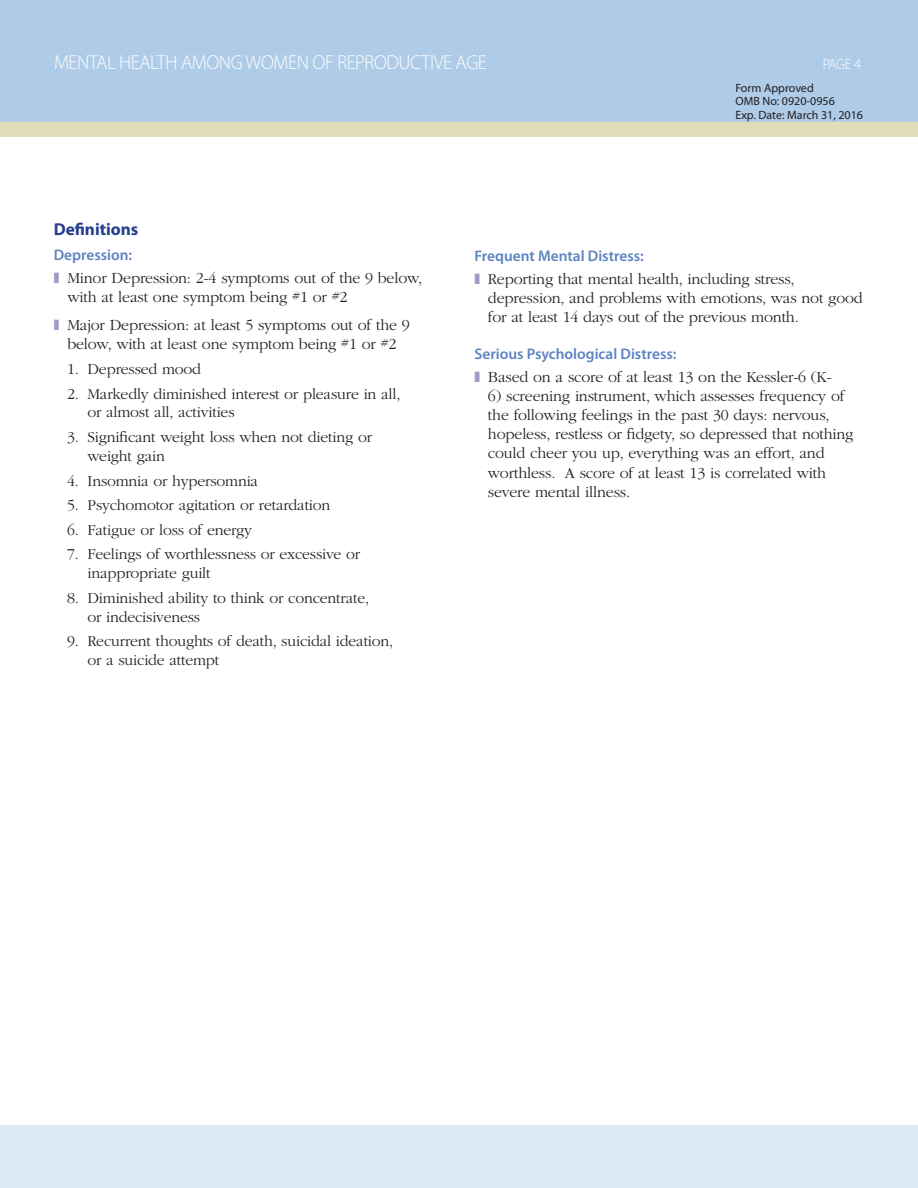
<style>
.page{position:relative;width:918px;height:1188px;background:#fff}
.page>*{position:absolute;margin:0;border:0;box-sizing:border-box;transform-origin:0 0}
.t1{font:300 20.25px "Myriad Pro";letter-spacing:-.02em;color:#fff;scale:.95 1}
.t2{font:700 17.25px "Myriad Pro";color:#253f8e}
.t3{font:300 15.9px/19px "ITC Garamond Std";letter-spacing:-.01em;color:#231f20}
.t4{font:300 15.75px/18.9px "ITC Garamond Std";letter-spacing:-.01em;color:#231f20}
.t5{font:600 15.3px "Myriad Pro";color:#5d83c2}
.t6{font:300 15px "Myriad Pro";color:#fff;scale:.95 1}
.t7{font:12px/13.5px "Myriad Pro";color:#231f20}
.s1{color:#9b9bc6}
</style>
<div class="page">
<div style="left:0;top:0;width:917px;height:122px;background:#aecbe8"></div>
<div style="left:1px;top:1125px;width:917px;height:63px;background:#ddeaf6"></div>
<div style="left:0;top:122px;width:918px;height:14px;background:#dfdeb8"></div>
<p class="t1" style="left:54px;top:51px;width:457px">MENTAL HEALTH AMONG WOMEN OF REPRODUCTIVE AGE</p>
<p class="t6" style="left:823px;top:56px;width:42px">PAGE 4</p>
<p class="t2" style="left:54px;top:218px;width:86px">Definitions</p>
<p class="t5" style="left:54px;top:245px;width:80px">Depression:</p>
<p class="t3" style="left:67px;top:269px;width:357px;text-indent:-14px"><span class="s1">❚❚</span> Minor Depression: 2-4 symptoms out of the 9 below, with at least one symptom being #1 or #2</p>
<p class="t3" style="left:54px;top:316px;width:358px;text-align:center"><span class="s1">❚❚</span> Major Depression: at least 5 symptoms out of the 9 below, with at least one symptom being #1 or #2</p>
<p class="t4" style="left:67px;top:360px;width:135px">1. Depressed mood</p>
<p class="t4" style="left:87px;top:384px;width:315px;text-indent:-20px">2. Markedly diminished interest or pleasure in all, or almost all, activities</p>
<p class="t4" style="left:87px;top:428px;width:286px;text-indent:-20px">3. Significant weight loss when not dieting or weight gain</p>
<p class="t4" style="left:67px;top:471px;width:192px">4. Insomnia or hypersomnia</p>
<p class="t4" style="left:67px;top:496px;width:265px">5. Psychomotor agitation or retardation</p>
<p class="t4" style="left:67px;top:520px;width:186px">6. Fatigue or loss of energy</p>
<p class="t4" style="left:87px;top:545px;width:274px;text-indent:-20px">7. Feelings of worthlessness or excessive or inappropriate guilt</p>
<p class="t4" style="left:87px;top:589px;width:283px;text-indent:-20px">8. Diminished ability to think or concentrate, or indecisiveness</p>
<p class="t4" style="left:87px;top:632px;width:307px;text-indent:-20px">9. Recurrent thoughts of death, suicidal ideation, or a suicide attempt</p>
<p class="t7" style="left:735px;top:81px;width:129px">Form Approved<br>OMB No: 0920-0956<br>Exp. Date: March 31, 2016</p>
<p class="t5" style="left:474px;top:246px;width:171px">Frequent Mental Distress:</p>
<p class="t3" style="left:488px;top:269px;width:376px;text-indent:-14px"><span class="s1">❚❚</span> Reporting that mental health, including stress, depression, and problems with emotions, was not good for at least 14 days out of the previous month.</p>
<p class="t5" style="left:474px;top:345px;width:204px">Serious Psychological Distress:</p>
<p class="t3" style="left:474px;top:368px;width:359px"><span class="s1">❚❚</span> Based on a score of at least 13 on the Kessler-6 (K-</p>
<p class="t3" style="left:488px;top:387px;width:367px">6) screening instrument, which assesses frequency of the following feelings in the past 30 days: nervous, hopeless, restless or fidgety, so depressed that nothing could cheer you up, everything was an effort, and worthless. A score of at least 13 is correlated with severe mental illness.</p>
</div>
